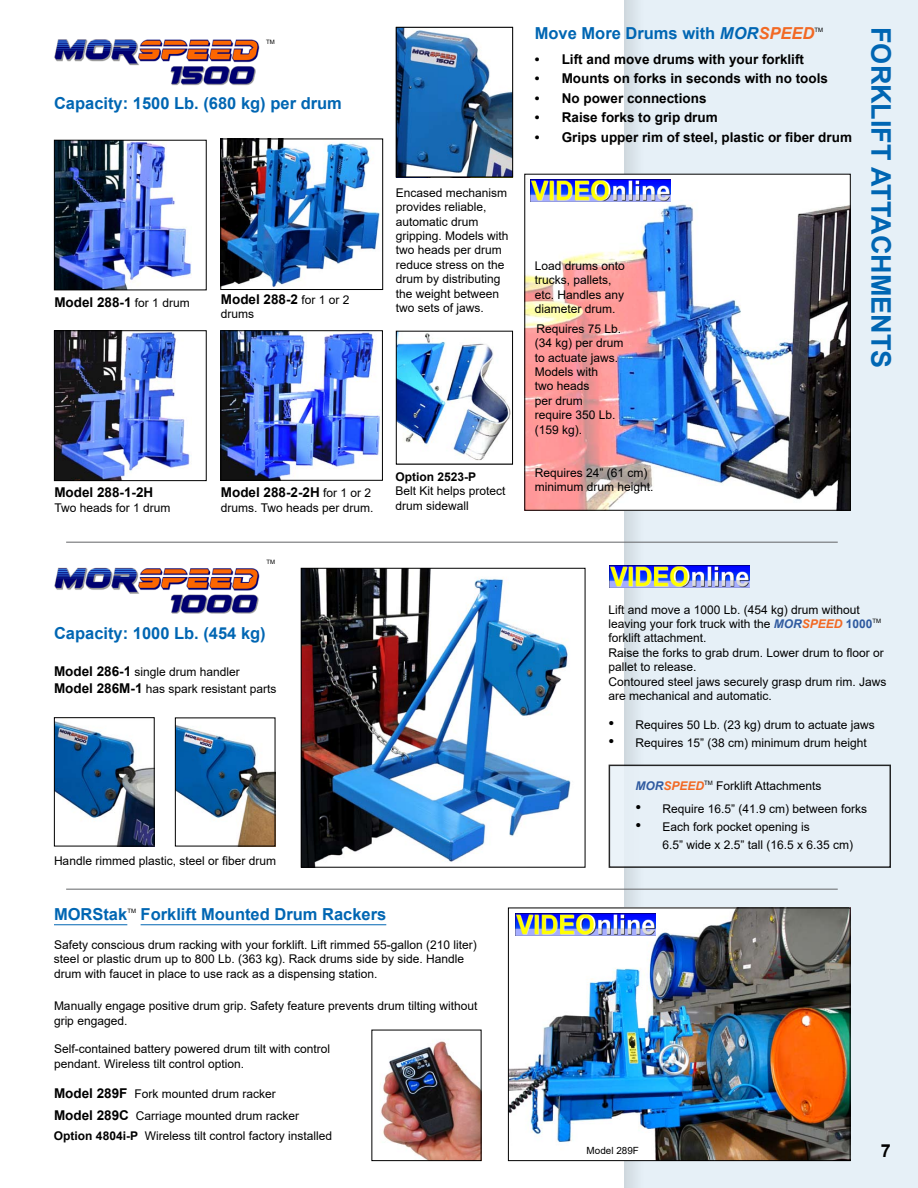
<style>
.page{position:relative;width:918px;height:1188px;background:#fff}
.page>*{position:absolute;margin:0;border:0;box-sizing:border-box;transform-origin:0 0}
.t1{font:700 27px "Arial";color:#0066b3}
.t2{font:700 18px "Arial";color:#000}
.t3{font:700 16.5px "Arial";color:#0066b3}
.t4{font:700 13.5px "Arial";color:#000}
.t5{font:12px/14.4px "Arial";color:#000}
.t6{font:700 12px "Arial";color:#000}
.t7{font:9.9px "Arial";color:#000}
.t8{font:6px "Arial";color:#000}
.s1{font-weight:400;font-size:12px}
.s2{font-weight:700;font-size:13.5px}
.s3{font-weight:700}
.s4{font-style:italic}
.s5{font-style:italic;color:#f26924}
.s6{font-weight:700;font-style:italic;color:#2f5a9f}
.s7{font-weight:700;font-style:italic;color:#f26924}
.s8{font-weight:700;color:#2f5a9f}
.s9{font-size:16.5px}
</style>
<div class="page">
<div style="left:622px;top:0;width:296px;height:1188px;background:#e6f0f7"></div>
<div style="left:609px;top:765px;width:281px;height:102px;background:#e8f1f8"></div>
<div style="left:609px;top:765px;width:282px;height:103px;border:2px solid #000"></div>
<hr style="left:54px;top:924px;width:73px;height:1px;background:#0066b3">
<hr style="left:141px;top:924px;width:245px;height:1px;background:#0066b3">
<img style="left:527px;top:176px;width:321px;height:332px">
<div style="left:525px;top:174px;width:325px;height:336px;border:1px solid #000"></div>
<img style="left:56px;top:142px;width:136px;height:146px">
<div style="left:54px;top:140px;width:153px;height:150px;border:1px solid #000"></div>
<img style="left:56px;top:332px;width:135px;height:147px">
<div style="left:54px;top:330px;width:153px;height:151px;border:1px solid #000"></div>
<img style="left:222px;top:332px;width:158px;height:147px">
<div style="left:220px;top:330px;width:163px;height:151px;border:1px solid #000"></div>
<img style="left:398px;top:333px;width:113px;height:127px">
<div style="left:396px;top:331px;width:117px;height:133px;border:1px solid #000"></div>
<img style="left:510px;top:910px;width:338px;height:249px">
<div style="left:508px;top:908px;width:342px;height:253px;border:1px solid #000"></div>
<img style="left:380px;top:1041px;width:100px;height:118px">
<div style="left:371px;top:1030px;width:111px;height:131px;border:1px solid #000"></div>
<img style="left:398px;top:29px;width:113px;height:146px">
<hr style="left:66px;top:889px;width:772px;height:1px;background:#636467">
<img style="left:54px;top:39px;width:206px;height:47px">
<img style="left:54px;top:567px;width:206px;height:47px">
<hr style="left:66px;top:542px;width:772px;height:1px;background:#636467">
<img style="left:303px;top:570px;width:268px;height:296px">
<div style="left:301px;top:568px;width:284px;height:300px;border:1px solid #000"></div>
<div style="left:396px;top:27px;width:117px;height:150px;border:1px solid #000"></div>
<img style="left:177px;top:725px;width:96px;height:119px">
<div style="left:175px;top:718px;width:100px;height:128px;border:1px solid #000"></div>
<img style="left:56px;top:721px;width:97px;height:123px">
<div style="left:54px;top:717px;width:101px;height:129px;border:1px solid #000"></div>
<img style="left:222px;top:141px;width:158px;height:146px">
<div style="left:220px;top:139px;width:163px;height:151px;border:1px solid #000"></div>
<img style="left:531px;top:180px;width:140px;height:21px">
<img style="left:515px;top:914px;width:140px;height:21px">
<img style="left:609px;top:566px;width:140px;height:21px">
<p class="t8" style="left:266px;top:38px;width:10px">TM</p>
<h3 class="t3" style="left:54px;top:92px;width:289px">Capacity: 1500 Lb. (680 kg) per drum</h3>
<p class="t4" style="left:54px;top:293px;width:137px">Model 288-1 <span class="s1">for 1 drum</span></p>
<p class="t4" style="left:221px;top:289px;width:130px">Model 288-2 <span class="s1">for 1 or 2</span></p>
<p class="t5" style="left:221px;top:307px;width:35px">drums</p>
<p class="t5" style="left:396px;top:185px;width:114px">Encased mechanism provides reliable, automatic drum gripping. Models with two heads per drum reduce stress on the drum by distributing the weight between two sets of jaws.</p>
<p class="t4" style="left:54px;top:483px;width:101px">Model 288-1-2H</p>
<p class="t5" style="left:54px;top:500px;width:118px">Two heads for 1 drum</p>
<p class="t4" style="left:221px;top:483px;width:152px">Model 288-2-2H <span class="s1">for 1 or 2</span></p>
<p class="t5" style="left:221px;top:500px;width:154px">drums. Two heads per drum.</p>
<p class="t8" style="left:266px;top:557px;width:10px">TM</p>
<p class="t6" style="left:396px;top:468px;width:82px">Option 2523-P</p>
<p class="t5" style="left:396px;top:484px;width:112px">Belt Kit helps protect drum sidewall</p>
<h3 class="t3" style="left:54px;top:621px;width:213px">Capacity: 1000 Lb. (454 kg)</h3>
<p class="t5" style="left:54px;top:664px;width:224px;line-height:16.2px"><span class="s2">Model 286-1</span> single drum handler<br><span class="s2">Model 286M-1</span> has spark resistant parts</p>
<p class="t5" style="left:54px;top:853px;width:224px">Handle rimmed plastic, steel or fiber drum</p>
<h3 class="t3" style="left:54px;top:903px;width:75px">MORStak</h3>
<p class="t8" style="left:127px;top:907px;width:10px">TM</p>
<h3 class="t3" style="left:141px;top:903px;width:247px">Forklift Mounted Drum Rackers</h3>
<p class="t5" style="left:54px;top:938px;width:424px">Safety conscious drum racking with your forklift. Lift rimmed 55-gallon (210 liter) steel or plastic drum up to 800 Lb. (363 kg). Rack drums side by side. Handle drum with faucet in place to use rack as a dispensing station.</p>
<p class="t5" style="left:54px;top:999px;width:425px">Manually engage positive drum grip. Safety feature prevents drum tilting without grip engaged.</p>
<p class="t5" style="left:54px;top:1042px;width:278px">Self-contained battery powered drum tilt with control pendant. Wireless tilt control option.</p>
<p class="t5" style="left:54px;top:1083px;width:247px;line-height:21.6px"><span class="s2">Model 289F</span> Fork mounted drum racker<br><span class="s2">Model 289C</span> Carriage mounted drum racker</p>
<p class="t5" style="left:54px;top:1128px;width:280px"><span class="s3">Option 4804i-P</span> Wireless tilt control factory installed</p>
<h3 class="t3" style="left:535px;top:22px;width:281px">Move More Drums with <span class="s4">MOR</span><span class="s5">SPEED</span></h3>
<p class="t8" style="left:814px;top:25px;width:10px">TM</p>
<p class="t4" style="left:535px;top:50px;width:271px">• Lift and move drums with your forklift</p>
<p class="t4" style="left:535px;top:69px;width:295px">• Mounts on forks in seconds with no tools</p>
<p class="t4" style="left:535px;top:89px;width:173px">• No power connections</p>
<p class="t4" style="left:535px;top:108px;width:185px">• Raise forks to grip drum</p>
<p class="t4" style="left:535px;top:128px;width:319px">• Grips upper rim of steel, plastic or fiber drum</p>
<p class="t5" style="left:535px;top:258px;width:92px">Load drums onto trucks, pallets, etc. Handles any diameter drum.</p>
<p class="t5" style="left:535px;top:321px;width:90px">Requires 75 Lb. (34 kg) per drum to actuate jaws.<br>Models with<br>two heads<br>per drum<br>require 350 Lb. (159 kg).</p>
<p class="t5" style="left:535px;top:465px;width:120px">Requires 24” (61 cm) minimum drum height.</p>
<h1 class="t1" style="left:900px;top:27px;width:343px;rotate:90deg">FORKLIFT ATTACHMENTS</h1>
<p class="t5" style="left:608px;top:602px;width:280px">Lift and move a 1000 Lb. (454 kg) drum without leaving your fork truck with the <span class="s6">MOR</span><span class="s7">SPEED</span> <span class="s8">1000</span><sup>TM </sup>forklift attachment.<br>Raise the forks to grab drum. Lower drum to floor or pallet to release.<br>Contoured steel jaws securely grasp drum rim. Jaws are mechanical and automatic.</p>
<p class="t5" style="left:608px;top:717px;width:268px"><span class="s9">•</span> Requires 50 Lb. (23 kg) drum to actuate jaws</p>
<p class="t5" style="left:608px;top:735px;width:260px"><span class="s9">•</span> Requires 15” (38 cm) minimum drum height</p>
<p class="t5" style="left:635px;top:778px;width:188px"><span class="s6">MOR</span><span class="s7">SPEED</span><sup>TM</sup> Forklift Attachments</p>
<p class="t5" style="left:635px;top:802px;width:233px"><span class="s9">•</span> Require 16.5” (41.9 cm) between forks</p>
<p class="t5" style="left:662px;top:818px;width:192px;line-height:18px;text-indent:-27px"><span class="s9">•</span> Each fork pocket opening is<br>6.5” wide x 2.5” tall (16.5 x 6.35 cm)</p>
<p class="t7" style="left:587px;top:1143px;width:54px">Model 289F</p>
<h2 class="t2" style="left:881px;top:1138px;width:12px">7</h2>
</div>
